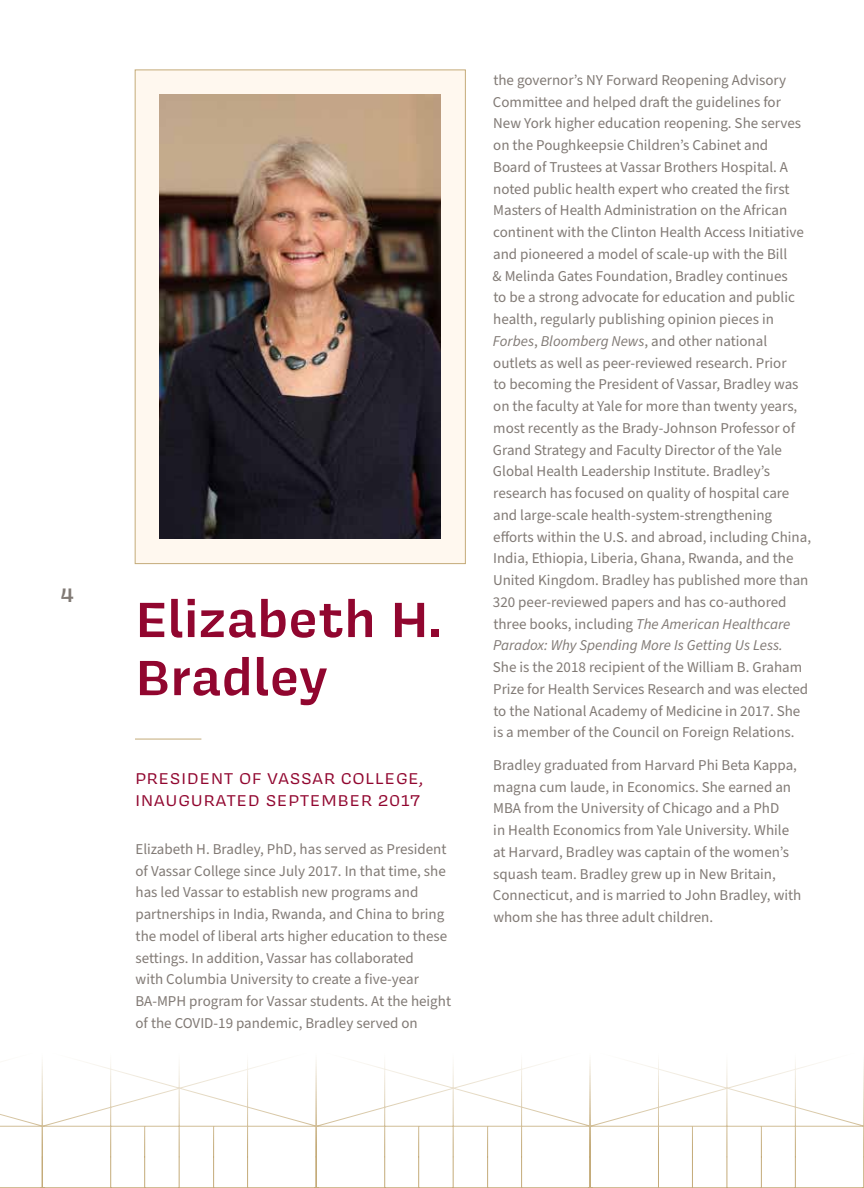
<style>
.page{position:relative;width:864px;height:1188px;background:#fff}
.page>*{position:absolute;margin:0;border:0;box-sizing:border-box;transform-origin:0 0}
.t1{font:600 57px/58.1px "Covik Sans";letter-spacing:-.01em;color:#91062f}
.t2{font:600 22.5px "Covik Sans";color:#817a75}
.t3{font:18px/22.5px "Covik Sans";letter-spacing:.02em;color:#91062f}
.t4{font:15px/21.8px "Source Sans Pro";color:#817a75}
.s1{font-style:italic}
</style>
<div class="page">
<div style="left:135px;top:70px;width:331px;height:494px;background:#fff8ef;border:1px solid #c4ab79"></div>
<svg style="left:0;top:1060px;width:863px;height:128px"></svg>
<svg style="left:0;top:1060px;width:316px;height:98px"></svg>
<svg style="left:863px;top:1062px;width:1px;height:126px"></svg>
<img style="left:159px;top:95px;width:281px;height:444px">
<hr style="left:135px;top:739px;width:66px;height:1px;background:#c4ab79">
<h2 class="t2" style="left:61px;top:579px;width:15px">4</h2>
<h1 class="t1" style="left:135px;top:588px;width:307px">Elizabeth H.<br>Bradley</h1>
<p class="t3" style="left:135px;top:767px;width:289px">PRESIDENT OF VASSAR COLLEGE,<br>INAUGURATED SEPTEMBER 2017</p>
<p class="t4" style="left:135px;top:838px;width:317px">Elizabeth H. Bradley, PhD, has served as President of Vassar College since July 2017. In that time, she has led Vassar to establish new programs and partnerships in India, Rwanda, and China to bring the model of liberal arts higher education to these settings. In addition, Vassar has collaborated<br>with Columbia University to create a five-year BA-MPH program for Vassar students. At the height of the COVID-19 pandemic, Bradley served on</p>
<p class="t4" style="left:493px;top:70px;width:320px">the governor’s NY Forward Reopening Advisory Committee and helped draft the guidelines for New York higher education reopening. She serves on the Poughkeepsie Children’s Cabinet and<br>Board of Trustees at Vassar Brothers Hospital. A noted public health expert who created the first Masters of Health Administration on the African continent with the Clinton Health Access Initiative and pioneered a model of scale-up with the Bill<br>&amp; Melinda Gates Foundation, Bradley continues<br>to be a strong advocate for education and public health, regularly publishing opinion pieces in <span class="s1">Forbes</span>, <span class="s1">Bloomberg News</span>, and other national outlets as well as peer-reviewed research. Prior<br>to becoming the President of Vassar, Bradley was on the faculty at Yale for more than twenty years, most recently as the Brady-Johnson Professor of Grand Strategy and Faculty Director of the Yale Global Health Leadership Institute. Bradley’s research has focused on quality of hospital care and large-scale health-system-strengthening efforts within the U.S. and abroad, including China, India, Ethiopia, Liberia, Ghana, Rwanda, and the United Kingdom. Bradley has published more than 320 peer-reviewed papers and has co-authored three books, including <span class="s1">The American Healthcare Paradox: Why Spending More Is Getting Us Less.</span></p>
<p class="t4" style="left:493px;top:657px;width:317px">She is the 2018 recipient of the William B. Graham Prize for Health Services Research and was elected to the National Academy of Medicine in 2017. She is a member of the Council on Foreign Relations.</p>
<p class="t4" style="left:493px;top:755px;width:310px">Bradley graduated from Harvard Phi Beta Kappa, magna cum laude, in Economics. She earned an MBA from the University of Chicago and a PhD<br>in Health Economics from Yale University. While at Harvard, Bradley was captain of the women’s squash team. Bradley grew up in New Britain, Connecticut, and is married to John Bradley, with whom she has three adult children.</p>
</div>
